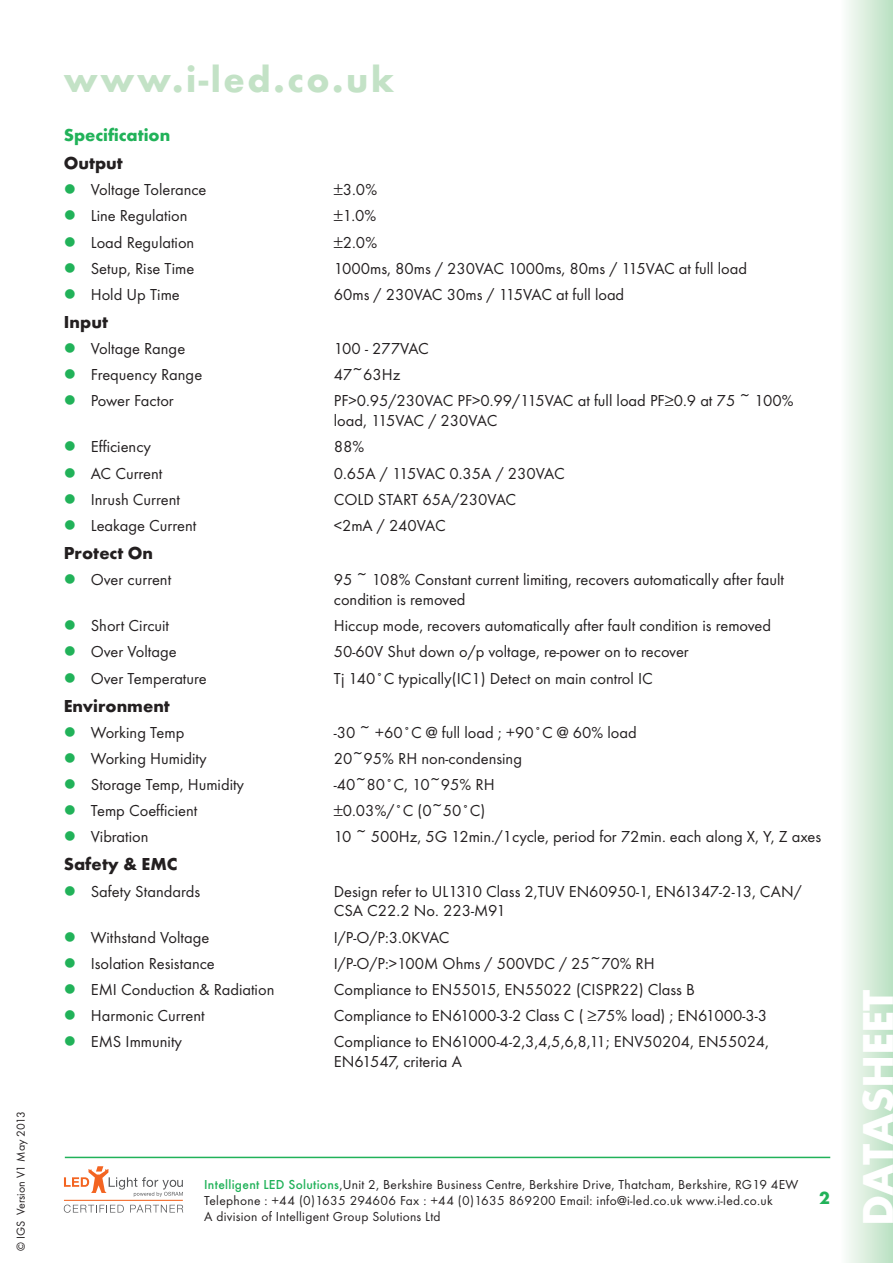
<style>
.page{position:relative;width:893px;height:1263px;background:#fff}
.page>*{position:absolute;margin:0;border:0;box-sizing:border-box;transform-origin:0 0}
.t1{font:700 45px "Futura T";color:#fff}
.t2{font:700 37.5px "Futura T";letter-spacing:.07em;color:#c3e2c6}
.Bodytext{font:700 18px "Futura T";color:#231f20}
.Bodytext-2{font:700 18px "Futura T";color:#21b259}
.t3{font:16.5px/19.8px "Futura T";color:#231f20}
.t4{font:16.5px "Futura T";letter-spacing:-.025em;color:#231f20}
.t5{font:13.5px/16.2px "Futura T";letter-spacing:.02em;color:#231f20}
.t6{font:12px "Futura T";color:#231f20}
.s1{font-weight:500;color:#21b259}
</style>
<div class="page">
<hr style="left:65px;top:1157px;width:765px;height:1px;background:#21b259">
<svg style="left:64px;top:1166px;width:119px;height:31px"></svg>
<svg style="left:64px;top:1204px;width:60px;height:9px"></svg>
<svg style="left:130px;top:1205px;width:53px;height:7px"></svg>
<hr style="left:64px;top:1200px;width:119px;height:1px;background:#f36421">
<div style="left:840px;top:0;width:53px;height:1263px;background:linear-gradient(to right,#fdfdfc,#b9e0c1)"></div>
<p class="t6" style="left:14px;top:1251px;width:142px;rotate:-90deg">© IGS Version V1 May 2013</p>
<h2 class="t2" style="left:64px;top:57px;width:332px">www.i-led.co.uk</h2>
<p class="Bodytext-2" style="left:64px;top:124px;width:108px">Specification</p>
<p class="Bodytext" style="left:64px;top:152px;width:61px">Output</p>
<p class="t3" style="left:91px;top:180px;width:117px">Voltage Tolerance</p>
<p class="t3" style="left:334px;top:180px;width:45px">±3.0%</p>
<p class="t3" style="left:91px;top:206px;width:98px">Line Regulation</p>
<p class="t3" style="left:334px;top:206px;width:44px">±1.0%</p>
<p class="t3" style="left:91px;top:232px;width:105px">Load Regulation</p>
<p class="t3" style="left:334px;top:232px;width:45px">±2.0%</p>
<p class="t3" style="left:91px;top:258px;width:105px">Setup, Rise Time</p>
<p class="t3" style="left:334px;top:258px;width:415px">1000ms, 80ms / 230VAC 1000ms, 80ms / 115VAC at full load</p>
<p class="t3" style="left:91px;top:284px;width:91px">Hold Up Time</p>
<p class="t3" style="left:334px;top:284px;width:292px">60ms / 230VAC 30ms / 115VAC at full load</p>
<p class="Bodytext" style="left:64px;top:311px;width:46px">Input</p>
<p class="t3" style="left:91px;top:339px;width:96px">Voltage Range</p>
<p class="t4" style="left:334px;top:339px;width:97px">100 - 277VAC</p>
<p class="t3" style="left:91px;top:365px;width:113px">Frequency Range</p>
<p class="t3" style="left:334px;top:365px;width:68px">47~63Hz</p>
<p class="t3" style="left:91px;top:391px;width:85px">Power Factor</p>
<p class="t3" style="left:334px;top:391px;width:461px">PF&gt;0.95/230VAC PF&gt;0.99/115VAC at full load PF≥0.9 at 75 ~ 100% load, 115VAC / 230VAC</p>
<p class="t3" style="left:91px;top:437px;width:62px">Efficiency</p>
<p class="t3" style="left:334px;top:437px;width:32px">88%</p>
<p class="t3" style="left:91px;top:463px;width:73px">AC Current</p>
<p class="t3" style="left:334px;top:463px;width:232px">0.65A / 115VAC 0.35A / 230VAC</p>
<p class="t3" style="left:91px;top:489px;width:91px">Inrush Current</p>
<p class="t3" style="left:334px;top:489px;width:184px">COLD START 65A/230VAC</p>
<p class="t3" style="left:91px;top:515px;width:107px">Leakage Current</p>
<p class="t3" style="left:334px;top:515px;width:113px">&lt;2mA / 240VAC</p>
<p class="Bodytext" style="left:64px;top:542px;width:91px">Protect On</p>
<p class="t3" style="left:91px;top:570px;width:82px">Over current</p>
<p class="t3" style="left:334px;top:570px;width:452px">95 ~ 108% Constant current limiting, recovers automatically after fault condition is removed</p>
<p class="t3" style="left:91px;top:616px;width:80px">Short Circuit</p>
<p class="t3" style="left:334px;top:616px;width:439px">Hiccup mode, recovers automatically after fault condition is removed</p>
<p class="t3" style="left:91px;top:642px;width:88px">Over Voltage</p>
<p class="t3" style="left:334px;top:642px;width:357px">50-60V Shut down o/p voltage, re-power on to recover</p>
<p class="t3" style="left:91px;top:668px;width:118px">Over Temperature</p>
<p class="t3" style="left:334px;top:668px;width:321px">Tj 140˚C typically(IC1) Detect on main control IC</p>
<p class="Bodytext" style="left:64px;top:695px;width:108px">Environment</p>
<p class="t3" style="left:91px;top:722px;width:95px">Working Temp</p>
<p class="t3" style="left:334px;top:722px;width:304px">-30 ~ +60˚C @ full load ; +90˚C @ 60% load</p>
<p class="t3" style="left:91px;top:748px;width:117px">Working Humidity</p>
<p class="t3" style="left:334px;top:748px;width:190px">20~95% RH non-condensing</p>
<p class="t3" style="left:91px;top:774px;width:155px">Storage Temp, Humidity</p>
<p class="t3" style="left:334px;top:774px;width:162px">-40~80˚C, 10~95% RH</p>
<p class="t3" style="left:91px;top:801px;width:108px">Temp Coefficient</p>
<p class="t3" style="left:334px;top:801px;width:153px">±0.03%/˚C (0~50˚C)</p>
<p class="t3" style="left:91px;top:827px;width:59px">Vibration</p>
<p class="t3" style="left:334px;top:827px;width:489px">10 ~ 500Hz, 5G 12min./1cycle, period for 72min. each along X, Y, Z axes</p>
<p class="Bodytext" style="left:64px;top:854px;width:115px">Safety &amp; EMC</p>
<p class="t3" style="left:91px;top:881px;width:111px">Safety Standards</p>
<p class="t3" style="left:334px;top:881px;width:469px">Design refer to UL1310 Class 2,TUV EN60950-1, EN61347-2-13, CAN/<br>CSA C22.2 No. 223-M91</p>
<p class="t3" style="left:91px;top:927px;width:120px">Withstand Voltage</p>
<p class="t3" style="left:334px;top:927px;width:117px">I/P-O/P:3.0KVAC</p>
<p class="t3" style="left:91px;top:953px;width:126px">Isolation Resistance</p>
<p class="t3" style="left:334px;top:953px;width:323px">I/P-O/P:&gt;100M Ohms / 500VDC / 25~70% RH</p>
<p class="t3" style="left:91px;top:979px;width:185px">EMI Conduction &amp; Radiation</p>
<p class="t3" style="left:334px;top:979px;width:363px">Compliance to EN55015, EN55022 (CISPR22) Class B</p>
<p class="t3" style="left:91px;top:1005px;width:116px">Harmonic Current</p>
<p class="t3" style="left:334px;top:1005px;width:435px">Compliance to EN61000-3-2 Class C ( ≥75% load) ; EN61000-3-3</p>
<p class="t3" style="left:91px;top:1032px;width:93px">EMS Immunity</p>
<p class="t3" style="left:334px;top:1032px;width:437px">Compliance to EN61000-4-2,3,4,5,6,8,11; ENV50204, EN55024,<br>EN61547, criteria A</p>
<p class="t5" style="left:204px;top:1176px;width:596px"><span class="s1">Intelligent LED Solutions</span>,Unit 2, Berkshire Business Centre, Berkshire Drive, Thatcham, Berkshire, RG19 4EW<br>Telephone : +44 (0)1635 294606 Fax : +44 (0)1635 869200 Email: info@i-led.co.uk www.i-led.co.uk<br>A division of Intelligent Group Solutions Ltd</p>
<p class="Bodytext-2" style="left:819px;top:1187px;width:12px">2</p>
<h1 class="t1" style="left:851px;top:1226px;width:238px;rotate:-90deg">DATASHEET</h1>
</div>
